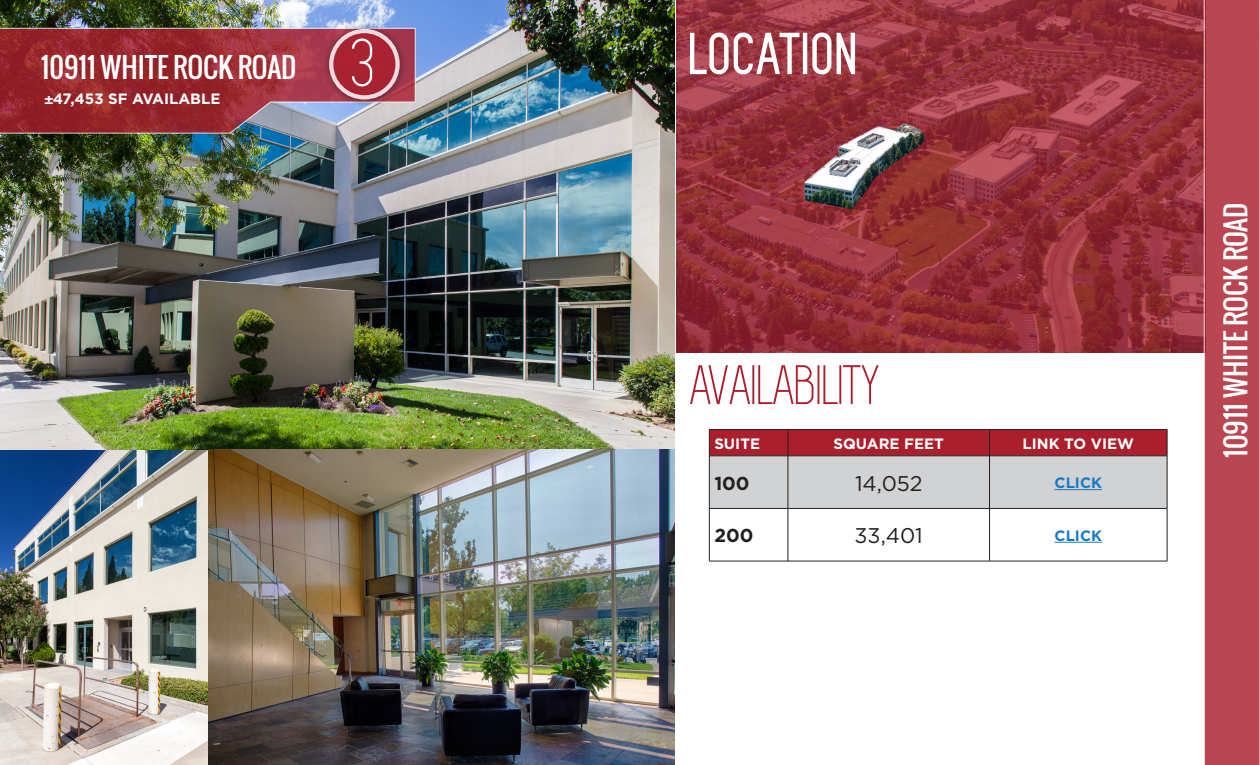
<style>
.page{position:relative;width:1260px;height:765px;background:#fff}
.page>*{position:absolute;margin:0;border:0;box-sizing:border-box;transform-origin:0 0}
.t1{font:70px "Simplifica";color:#fff}
.t2{font:57.5px "Simplifica";color:#ab1e2c}
.t3{font:27.5px "Oswald";color:#fff}
.t4{font:21.25px "Gotham";color:#231f20}
.t5{font:700 18.75px "Gotham";color:#231f20}
.t6{font:700 15px "Gotham";color:#fff}
.t7{font:700 15px "Gotham";color:#177bc1}
.s1{font-family:"Helvetica"}
</style>
<div class="page">
<img style="left:676px;top:0;width:528px;height:353px">
<img style="left:0;top:0;width:675px;height:765px">
<svg style="left:0;top:27px;width:416px;height:107px;background:#9a3d46"></svg>
<div style="left:323px;top:23px;width:84px;height:84px;background:#231f20;opacity:.75"></div>
<div style="left:331px;top:31px;width:67px;height:66px;background:#ab1e2c;border-radius:50%"></div>
<div style="left:329px;top:29px;width:71px;height:71px;border:4px solid #fff;border-radius:50%"></div>
<div style="left:1204px;top:0;width:56px;height:765px;background:#ba4652"></div>
<svg style="left:689px;top:31px;width:112px;height:45px"></svg>
<svg style="left:811px;top:25px;width:45px;height:57px"></svg>
<svg style="left:709px;top:429px;width:459px;height:79px;background:#c09399"></svg>
<hr style="left:709px;top:456px;width:79px;height:1px;background:#231f20">
<hr style="left:709px;top:456px;width:1px;height:52px;background:#231f20">
<hr style="left:788px;top:456px;width:202px;height:1px;background:#231f20">
<hr style="left:788px;top:456px;width:1px;height:52px;background:#231f20">
<hr style="left:990px;top:456px;width:177px;height:1px;background:#231f20">
<hr style="left:989px;top:456px;width:1px;height:52px;background:#231f20">
<hr style="left:1167px;top:456px;width:1px;height:52px;background:#231f20">
<hr style="left:709px;top:508px;width:79px;height:1px;background:#231f20">
<hr style="left:709px;top:509px;width:1px;height:52px;background:#231f20">
<hr style="left:788px;top:508px;width:202px;height:1px;background:#231f20">
<hr style="left:788px;top:509px;width:1px;height:52px;background:#231f20">
<hr style="left:990px;top:508px;width:177px;height:1px;background:#231f20">
<hr style="left:989px;top:509px;width:1px;height:52px;background:#231f20">
<hr style="left:1167px;top:509px;width:1px;height:52px;background:#231f20">
<hr style="left:709px;top:561px;width:79px;height:1px;background:#231f20">
<hr style="left:788px;top:561px;width:202px;height:1px;background:#231f20">
<hr style="left:990px;top:561px;width:177px;height:1px;background:#231f20">
<hr style="left:1055px;top:489px;width:47px;height:1px;background:#177bc1">
<hr style="left:1055px;top:542px;width:47px;height:1px;background:#177bc1">
<p class="t3" style="left:41px;top:47px;width:257px">10911 WHITE ROCK ROAD</p>
<p class="t6" style="left:44px;top:88px;width:177px"><span class="s1">±</span>47,453 SF AVAILABLE</p>
<p class="t1" style="left:352px;top:27px;width:27px">3</p>
<p class="t2" style="left:691px;top:355px;width:192px">AVAILABILITY</p>
<p class="t6" style="left:714px;top:433px;width:47px">SUITE</p>
<p class="t6" style="left:834px;top:433px;width:112px">SQUARE FEET</p>
<p class="t6" style="left:1023px;top:433px;width:113px">LINK TO VIEW</p>
<p class="t5" style="left:714px;top:471px;width:37px">100</p>
<p class="t4" style="left:855px;top:470px;width:69px">14,052</p>
<p class="t7" style="left:1055px;top:473px;width:49px">CLICK</p>
<p class="t5" style="left:714px;top:523px;width:41px">200</p>
<p class="t4" style="left:855px;top:522px;width:70px">33,401</p>
<p class="t7" style="left:1055px;top:525px;width:49px">CLICK</p>
<p class="t3" style="left:1215px;top:458px;width:257px;rotate:-90deg">10911 WHITE ROCK ROAD</p>
</div>
